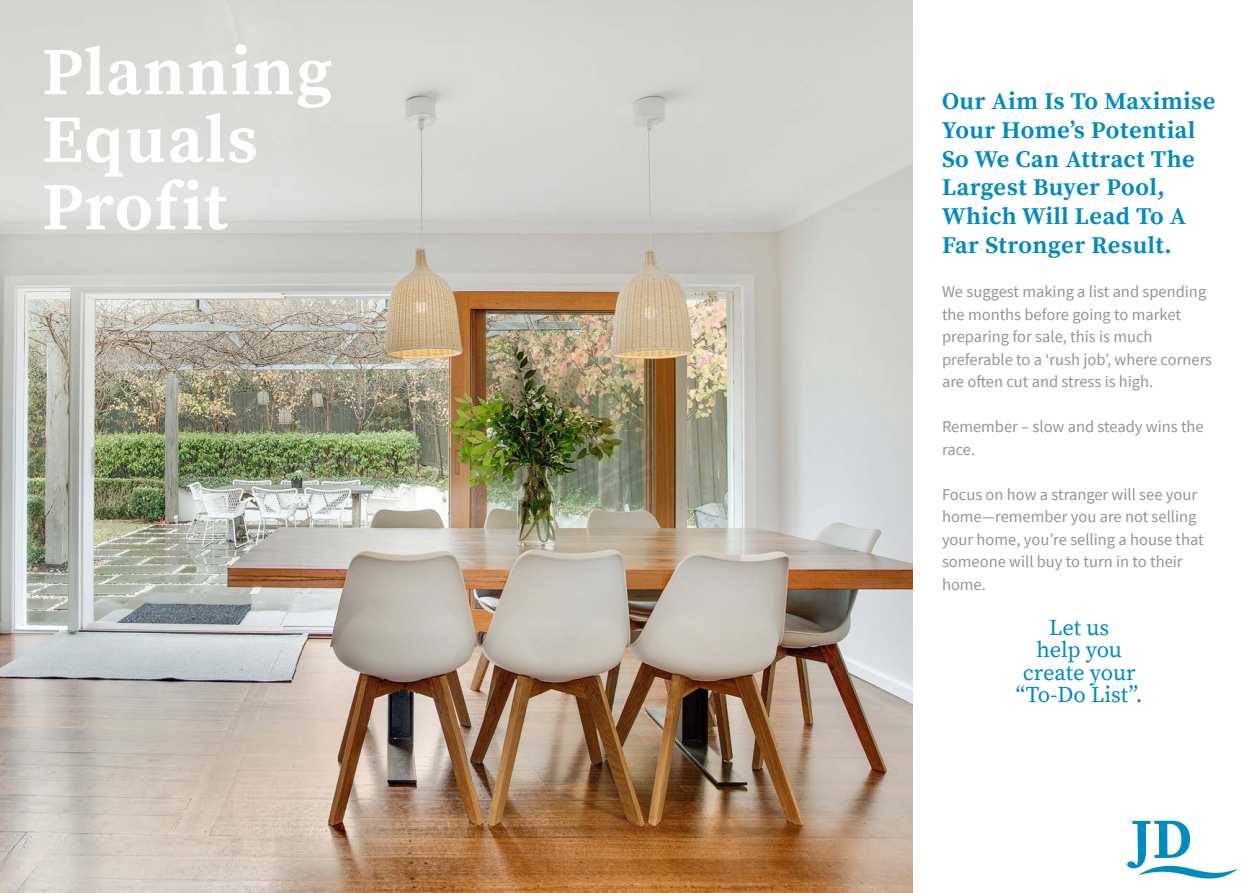
<style>
.page{position:relative;width:1259px;height:893px;background:#fff}
.page>*{position:absolute;margin:0;border:0;box-sizing:border-box;transform-origin:0 0}
.t1{font:700 67.5px "Source Serif Pro";letter-spacing:.02em;color:#fff}
.t2{font:700 24px/28.8px "Source Serif Pro";letter-spacing:.02em;color:#008bc1}
.t3{font:22.5px "Source Serif Pro";color:#008bc1}
.t4{font:16.5px/22.5px "Source Sans Pro";color:#939598}
</style>
<div class="page">
<img style="left:0;top:0;width:912px;height:893px">
<svg style="left:1127px;top:821px;width:111px;height:57px"></svg>
<p class="t1" style="left:43px;top:32px;width:291px">Planning</p>
<p class="t1" style="left:43px;top:100px;width:217px">Equals</p>
<p class="t1" style="left:43px;top:167px;width:187px">Profit</p>
<p class="t2" style="left:942px;top:88px;width:275px">Our Aim Is To Maximise<br>Your Home’s Potential<br>So We Can Attract The<br>Largest Buyer Pool,<br>Which Will Lead To A<br>Far Stronger Result.</p>
<p class="t4" style="left:942px;top:280px;width:272px">We suggest making a list and spending the months before going to market preparing for sale, this is much preferable to a ‘rush job’, where corners are often cut and stress is high.</p>
<p class="t4" style="left:942px;top:415px;width:263px">Remember – slow and steady wins the race.</p>
<p class="t4" style="left:942px;top:483px;width:263px">Focus on how a stranger will see your home—remember you are not selling your home, you’re selling a house that someone will buy to turn in to their home.</p>
<p class="t3" style="left:1049px;top:614px;width:62px">Let us</p>
<p class="t3" style="left:1036px;top:636px;width:87px">help you</p>
<p class="t3" style="left:1022px;top:659px;width:114px">create your</p>
<p class="t3" style="left:1016px;top:681px;width:128px">“To-Do List”.</p>
</div>
